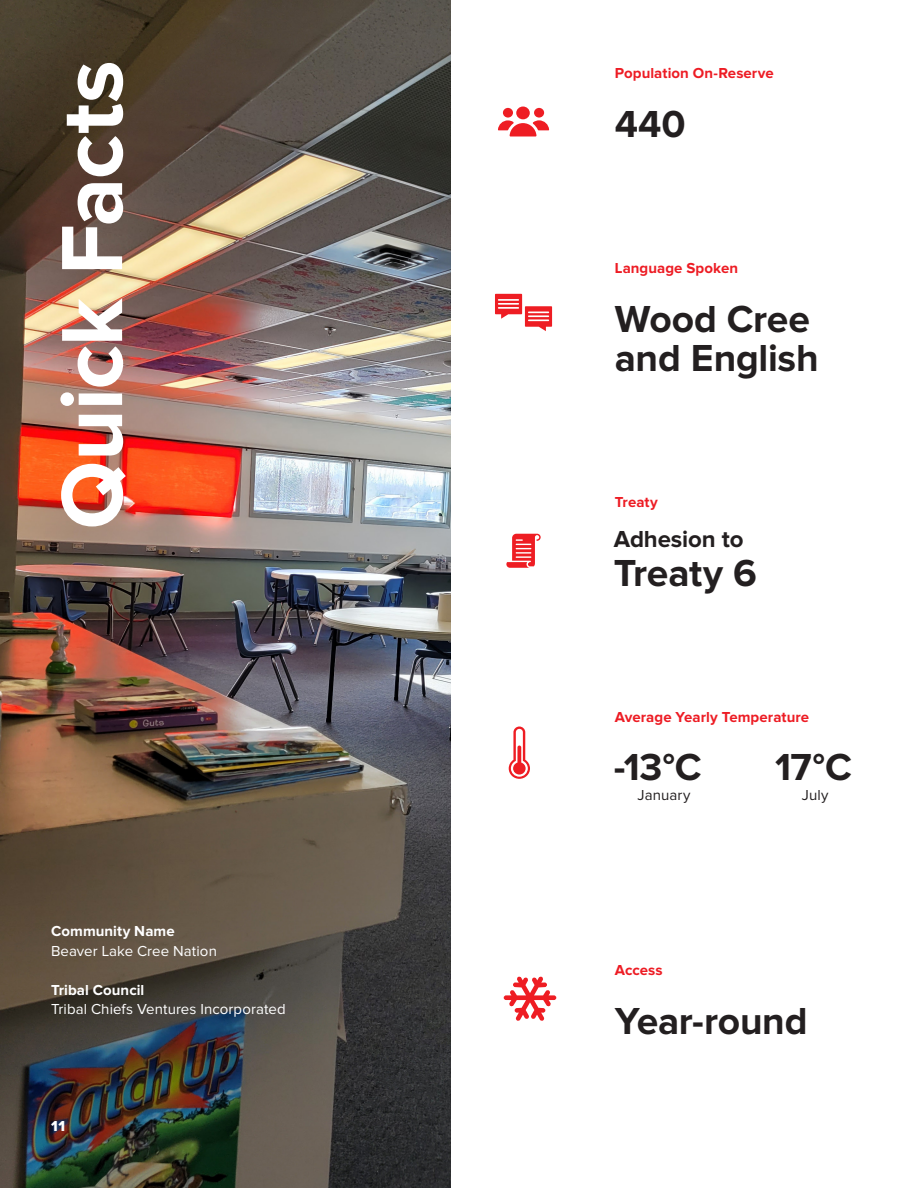
<style>
.page{position:relative;width:918px;height:1188px;background:#fff}
.page>*{position:absolute;margin:0;border:0;box-sizing:border-box;transform-origin:0 0}
.Page_Headline_White{font:700 90px "Proxima Nova";letter-spacing:-.015em;color:#fff}
.Subheadline{font:700 39px/39px "Proxima Nova";letter-spacing:-.01em;color:#231f20}
.Subheadline-2{font:700 24px "Proxima Nova";letter-spacing:-.005em;color:#231f20}
.Subheadline_Red_Bold{font:700 15px "Proxima Nova";letter-spacing:.005em;color:#ed1c24}
.Body_Copy{font:15px "Proxima Nova";letter-spacing:.005em;color:#fff}
.Subheadline_Black_Bo{font:700 15px "Proxima Nova";letter-spacing:.005em;color:#fff}
.Body_Copy-2{font:15px "Proxima Nova";letter-spacing:.005em;color:#231f20}
.Page{font:15px "Proxima Nova Extrabld";color:#fff}
</style>
<div class="page">
<img style="left:0;top:0;width:451px;height:1188px">
<div style="left:516px;top:107px;width:14px;height:12px;background:#ee1d23;border-radius:50%"></div>
<div style="left:503px;top:108px;width:10px;height:10px;background:#ee1d23;border-radius:50%"></div>
<div style="left:534px;top:108px;width:10px;height:10px;background:#ee1d23;border-radius:50%"></div>
<svg style="left:498px;top:120px;width:51px;height:16px"></svg>
<svg style="left:495px;top:294px;width:57px;height:37px"></svg>
<svg style="left:504px;top:976px;width:52px;height:45px"></svg>
<svg style="left:506px;top:534px;width:35px;height:34px"></svg>
<svg style="left:509px;top:727px;width:21px;height:52px"></svg>
<p class="Page_Headline_White" style="left:51px;top:530px;width:471px;rotate:-90deg">Quick Facts</p>
<p class="Subheadline_Black_Bo" style="left:51px;top:924px;width:125px">Community Name</p>
<p class="Body_Copy" style="left:51px;top:944px;width:167px">Beaver Lake Cree Nation</p>
<p class="Subheadline_Black_Bo" style="left:51px;top:983px;width:95px">Tribal Council</p>
<p class="Body_Copy" style="left:51px;top:1002px;width:236px">Tribal Chiefs Ventures Incorporated</p>
<p class="Page" style="left:51px;top:1119px;width:16px">11</p>
<p class="Subheadline_Red_Bold" style="left:615px;top:66px;width:160px">Population On-Reserve</p>
<p class="Subheadline" style="left:615px;top:106px;width:72px">440</p>
<p class="Subheadline_Red_Bold" style="left:615px;top:261px;width:125px">Language Spoken</p>
<p class="Subheadline" style="left:615px;top:301px;width:205px">Wood Cree and English</p>
<p class="Subheadline_Red_Bold" style="left:615px;top:495px;width:44px">Treaty</p>
<p class="Subheadline-2" style="left:614px;top:528px;width:131px">Adhesion to</p>
<p class="Subheadline" style="left:614px;top:555px;width:145px">Treaty 6</p>
<p class="Subheadline_Red_Bold" style="left:615px;top:710px;width:196px">Average Yearly Temperature</p>
<p class="Subheadline" style="left:614px;top:749px;width:89px">-13°C</p>
<p class="Subheadline" style="left:775px;top:749px;width:78px">17°C</p>
<p class="Body_Copy-2" style="left:638px;top:788px;width:54px">January</p>
<p class="Body_Copy-2" style="left:802px;top:788px;width:28px">July</p>
<p class="Subheadline_Red_Bold" style="left:615px;top:963px;width:49px">Access</p>
<p class="Subheadline" style="left:615px;top:1003px;width:194px">Year-round</p>
</div>
